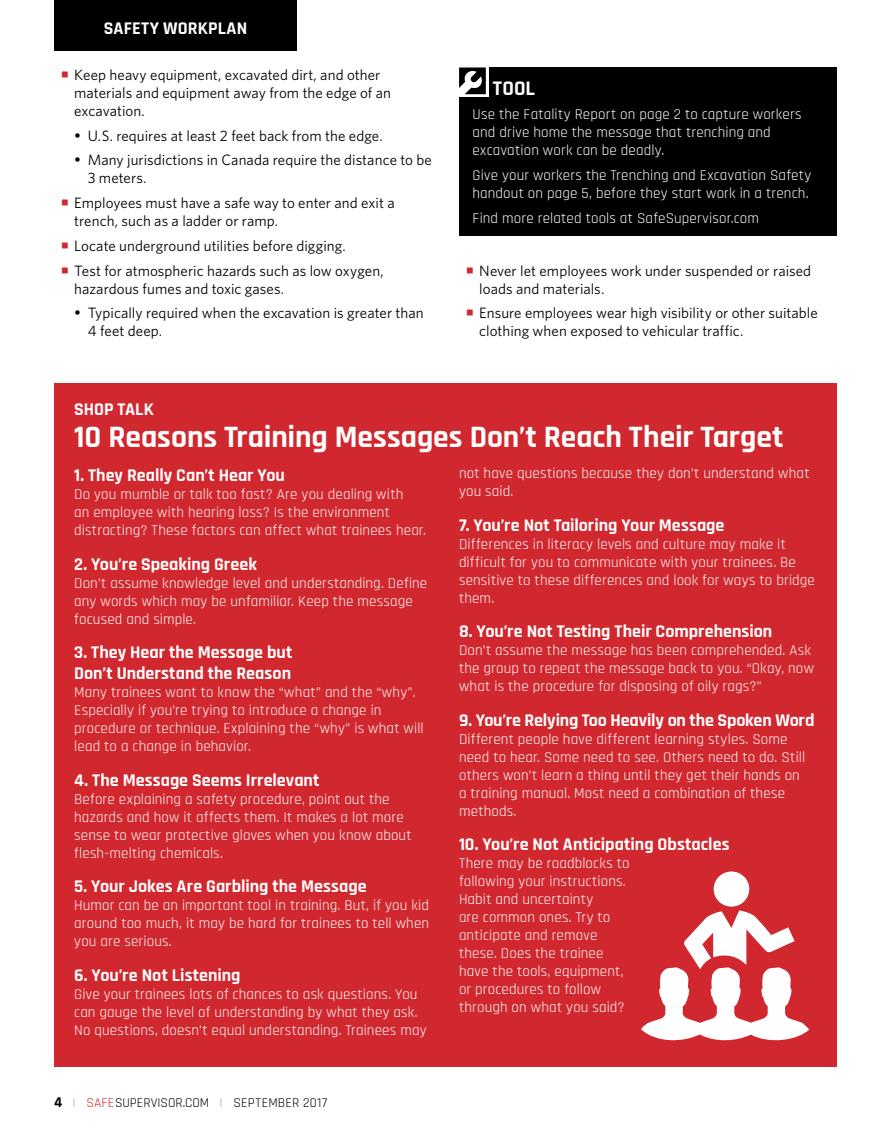
<style>
.page{position:relative;width:891px;height:1134px;background:#fff}
.page>*{position:absolute;margin:0;border:0;box-sizing:border-box;transform-origin:0 0}
.t1{font:700 31.5px "Rajdhani";letter-spacing:-.005em;color:#fff}
.t2{font:700 21px "Rajdhani";color:#fff}
.t3{font:700 18px/21px "Rajdhani";color:#fff}
.t4{font:15px/18px "Rajdhani";letter-spacing:.01em;color:#fff}
.t5{font:15px/24.8px "Whitney HTF";letter-spacing:.005em;color:#000}
.t6{font:13.5px "Rajdhani";letter-spacing:.005em;color:#000}
.s1{font-weight:700;font-size:15px}
.s2{color:#939598}
.s3{color:#d1282f}
</style>
<div class="page">
<div style="left:54px;top:0;width:243px;height:50px;background:#000"></div>
<div style="left:459px;top:68px;width:378px;height:168px;background:#000"></div>
<svg style="left:459px;top:68px;width:30px;height:29px"></svg>
<svg style="left:459px;top:68px;width:27px;height:26px"></svg>
<div style="left:54px;top:383px;width:783px;height:683px;background:#d1282f"></div>
<svg style="left:641px;top:871px;width:168px;height:170px"></svg>
<p class="t3" style="left:104px;top:18px;width:145px">SAFETY WORKPLAN</p>
<p class="t5" style="left:74px;top:65px;width:318px;line-height:18px">Keep heavy equipment, excavated dirt, and other materials and equipment away from the edge of an excavation.</p>
<p class="t5" style="left:88px;top:123px;width:346px">U.S. requires at least 2 feet back from the edge.<br>Many jurisdictions in Canada require the distance to be</p>
<p class="t5" style="left:74px;top:165px;width:322px;text-indent:14px">3 meters.<br>Employees must have a safe way to enter and exit a</p>
<p class="t5" style="left:74px;top:208px;width:311px">trench, such as a ladder or ramp.<br>Locate underground utilities before digging.<br>Test for atmospheric hazards such as low oxygen,</p>
<p class="t5" style="left:88px;top:276px;width:337px;text-indent:-14px">hazardous fumes and toxic gases.<br>Typically required when the excavation is greater than</p>
<p class="t5" style="left:88px;top:318px;width:76px">4 feet deep.</p>
<h2 class="t2" style="left:493px;top:75px;width:22px">TOOL</h2>
<p class="t4" style="left:472px;top:106px;width:331px">Use the Fatality Report on page 2 to capture workers and drive home the message that trenching and excavation work can be deadly.</p>
<p class="t4" style="left:473px;top:167px;width:341px">Give your workers the Trenching and Excavation Safety handout on page 5, before they start work in a trench.</p>
<p class="t4" style="left:473px;top:209px;width:288px">Find more related tools at SafeSupervisor.com</p>
<p class="t5" style="left:479px;top:261px;width:334px;line-height:18px">Never let employees work under suspended or raised loads and materials.</p>
<p class="t5" style="left:479px;top:304px;width:340px;line-height:18px">Ensure employees wear high visibility or other suitable clothing when exposed to vehicular traffic.</p>
<p class="t3" style="left:74px;top:399px;width:79px">Shop Talk</p>
<h1 class="t1" style="left:74px;top:417px;width:711px">10 Reasons Training Messages Don’t Reach Their Target</h1>
<p class="t3" style="left:74px;top:465px;width:212px">1. They Really Can’t Hear You</p>
<p class="t4" style="left:74px;top:486px;width:353px">Do you mumble or talk too fast? Are you dealing with<br>an employee with hearing loss? Is the environment distracting? These factors can affect what trainees hear.</p>
<p class="t3" style="left:74px;top:554px;width:184px">2. You’re Speaking Greek</p>
<p class="t4" style="left:74px;top:574px;width:355px">Don’t assume knowledge level and understanding. Define any words which may be unfamiliar. Keep the message focused and simple.</p>
<p class="t3" style="left:74px;top:642px;width:220px">3. They Hear the Message but<br>Don’t Understand the Reason</p>
<p class="t4" style="left:74px;top:684px;width:351px">Many trainees want to know the “what” and the “why”.<br>Especially if you’re trying to introduce a change in procedure or technique. Explaining the “why” is what will lead to a change in behavior.</p>
<p class="t3" style="left:74px;top:770px;width:247px">4. The Message Seems Irrelevant</p>
<p class="t4" style="left:74px;top:790px;width:339px">Before explaining a safety procedure, point out the hazards and how it affects them. It makes a lot more sense to wear protective gloves when you know about flesh-melting chemicals.</p>
<p class="t3" style="left:74px;top:876px;width:294px">5. Your Jokes Are Garbling the Message</p>
<p class="t4" style="left:74px;top:897px;width:356px;text-align:justify">Humor can be an important tool in training. But, if you kid around too much, it may be hard for trainees to tell when you are serious.</p>
<p class="t3" style="left:74px;top:965px;width:168px">6. You’re Not Listening</p>
<p class="t4" style="left:74px;top:985px;width:354px">Give your trainees lots of chances to ask questions. You can gauge the level of understanding by what they ask.<br>No questions, doesn’t equal understanding. Trainees may</p>
<p class="t4" style="left:459px;top:465px;width:352px">not have questions because they don’t understand what you said.</p>
<p class="t3" style="left:459px;top:515px;width:267px">7. You’re Not Tailoring Your Message</p>
<p class="t4" style="left:459px;top:535px;width:357px">Differences in literacy levels and culture may make it difficult for you to communicate with your trainees. Be sensitive to these differences and look for ways to bridge them.</p>
<p class="t3" style="left:459px;top:621px;width:315px">8. You’re Not Testing Their Comprehension</p>
<p class="t4" style="left:459px;top:642px;width:356px">Don’t assume the message has been comprehended. Ask the group to repeat the message back to you. “Okay, now what is the procedure for disposing of oily rags?”</p>
<p class="t3" style="left:459px;top:710px;width:357px">9. You’re Relying Too Heavily on the Spoken Word</p>
<p class="t4" style="left:459px;top:730px;width:348px">Different people have different learning styles. Some need to hear. Some need to see. Others need to do. Still others won’t learn a thing until they get their hands on a training manual. Most need a combination of these methods.</p>
<p class="t3" style="left:459px;top:834px;width:272px">10. You’re Not Anticipating Obstacles</p>
<p class="t4" style="left:459px;top:855px;width:172px">There may be roadblocks to following your instructions.<br>Habit and uncertainty<br>are common ones. Try to anticipate and remove these. Does the trainee have the tools, equipment, or procedures to follow through on what you said?</p>
<p class="t6" style="left:54px;top:1095px;width:275px"><span class="s1">4</span> <span class="s2">|</span> <span class="s3">Safe</span>Supervisor.com <span class="s2">|</span> SEPTEM BER 2017</p>
</div>
